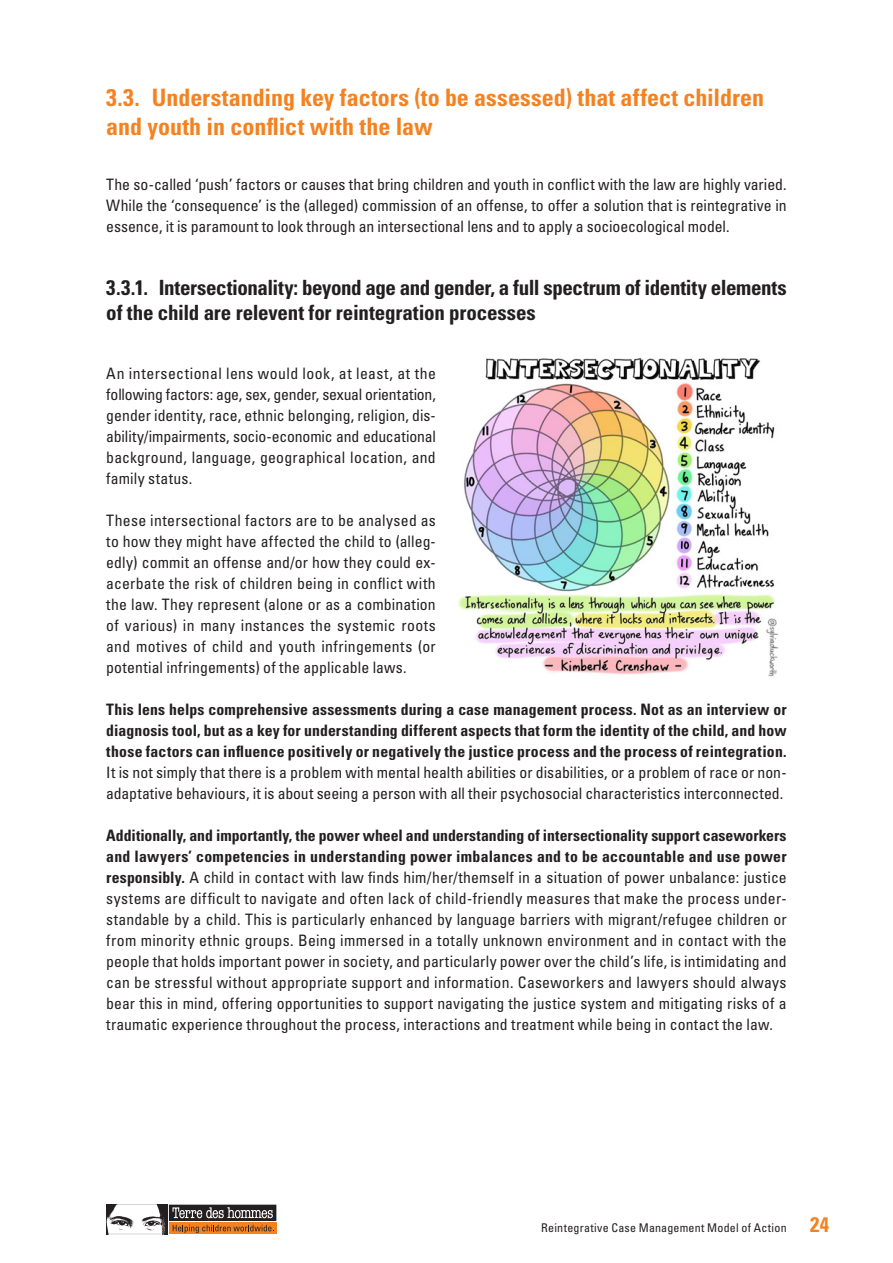
<style>
.page{position:relative;width:893px;height:1263px;background:#fff}
.page>*{position:absolute;margin:0;border:0;box-sizing:border-box;transform-origin:0 0}
.t1{font:700 condensed 24px/28.5px "Univers LT Std";color:#f58220}
.t2{font:700 condensed 21px/25.2px "Univers LT Std";letter-spacing:-.015em;color:#231f20}
.t3{font:condensed 15.75px/21px "Univers LT Std";letter-spacing:.005em;color:#231f20;text-align:justify}
.t4{font:700 condensed 15.75px/21px "Univers LT Std";letter-spacing:.015em;color:#231f20;text-align:justify}
.t5{font:condensed 12px "Univers LT Std";letter-spacing:.02em;color:#231f20}
.s1{font-weight:700}
.s2{font-weight:700;font-size:21px;color:#f58220}
</style>
<div class="page">
<svg style="left:106px;top:1204px;width:170px;height:30px"></svg>
<img style="left:458px;top:358px;width:321px;height:319px">
<h1 class="t1" style="left:106px;top:83px;width:659px">3.3. Understanding key factors (to be assessed) that affect children and youth in conflict with the law</h1>
<p class="t3" style="left:106px;top:174px;width:682px">The so-called ‘push’ factors or causes that bring children and youth in conflict with the law are highly varied.<br>While the ‘consequence’ is the (alleged) commission of an offense, to offer a solution that is reintegrative in essence, it is paramount to look through an intersectional lens and to apply a socioecological model.</p>
<h2 class="t2" style="left:106px;top:275px;width:682px">3.3.1. Intersectionality: beyond age and gender, a full spectrum of identity elements of the child are relevent for reintegration processes</h2>
<p class="t3" style="left:106px;top:363px;width:331px">An intersectional lens would look, at least, at the following factors: age, sex, gender, sexual orientation, gender identity, race, ethnic belonging, religion, dis&shy;ability/impairments, socio-economic and educational background, language, geographical location, and family status.</p>
<p class="t3" style="left:106px;top:510px;width:331px">These intersectional factors are to be analysed as to how they might have affected the child to (alleg&shy;edly) commit an offense and/or how they could ex&shy;acerbate the risk of children being in conflict with the law. They represent (alone or as a combination of various) in many instances the systemic roots and motives of child and youth infringements (or potential infringements) of the applicable laws.</p>
<p class="t4" style="left:106px;top:699px;width:682px">This lens helps comprehensive assessments during a case management process. Not as an interview or diagnosis tool, but as a key for understanding different aspects that form the identity of the child, and how those factors can influence positively or negatively the justice process and the process of reintegration.</p>
<p class="t3" style="left:106px;top:762px;width:682px">It is not simply that there is a problem with mental health abilities or disabilities, or a problem of race or non&shy;adaptative behaviours, it is about seeing a person with all their psychosocial characteristics interconnected.</p>
<p class="t3" style="left:106px;top:825px;width:682px"><span class="s1">Additionally, and importantly, the power wheel and understanding of intersectionality support caseworkers and lawyers’ competencies in understanding power imbalances and to be accountable and use power responsibly.</span> A child in contact with law finds him/her/themself in a situation of power unbalance: justice systems are difficult to navigate and often lack of child-friendly measures that make the process under&shy;standable by a child. This is particularly enhanced by language barriers with migrant/refugee children or from minority ethnic groups. Being immersed in a totally unknown environment and in contact with the people that holds important power in society, and particularly power over the child’s life, is intimidating and can be stressful without appropriate support and information. Caseworkers and lawyers should always bear this in mind, offering opportunities to support navigating the justice system and mitigating risks of a traumatic experience throughout the process, interactions and treatment while being in contact the law.</p>
<p class="t5" style="left:541px;top:1220px;width:289px">Reintegrative Case Management Model of Action <span class="s2">24</span></p>
</div>
